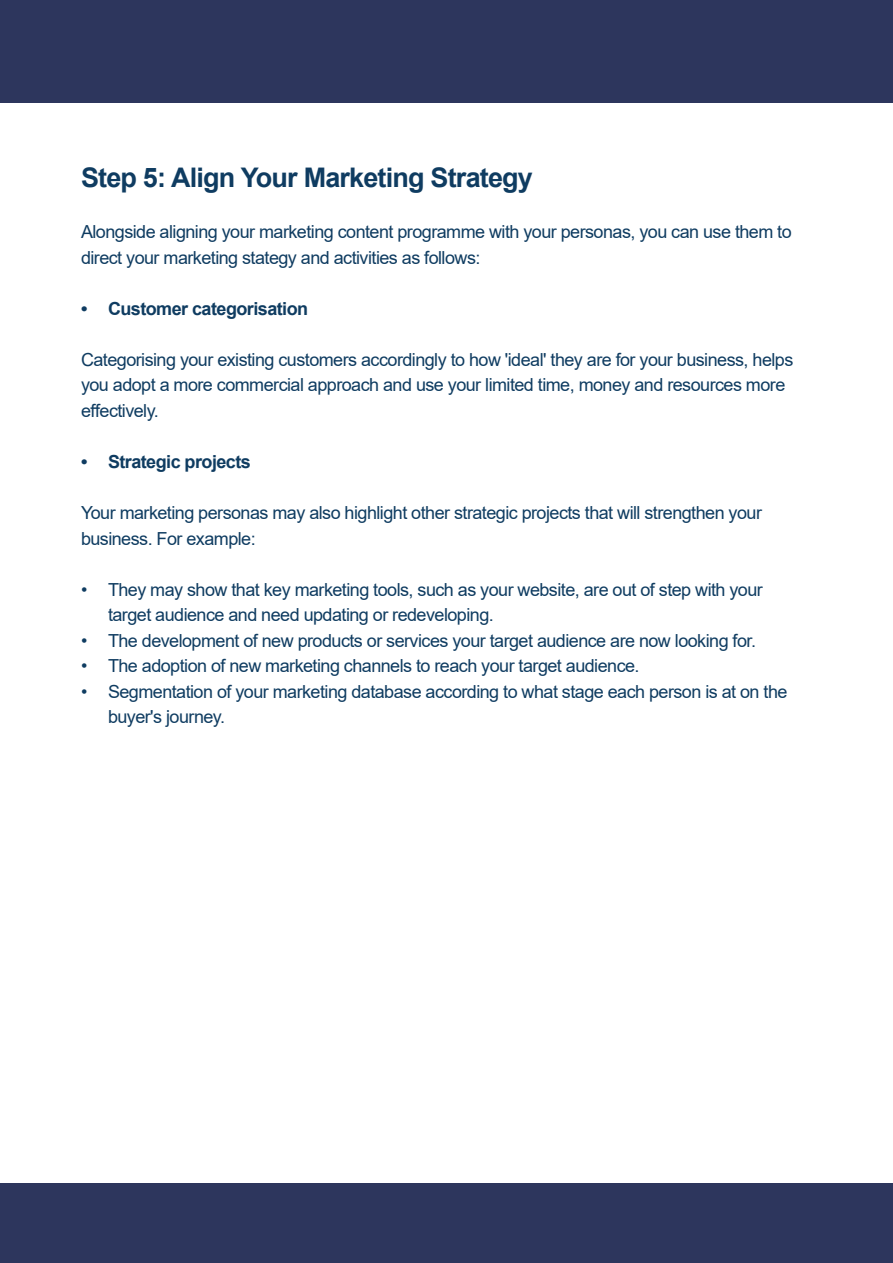
<style>
.page{position:relative;width:893px;height:1263px;background:#fff}
.page>*{position:absolute;margin:0;border:0;box-sizing:border-box;transform-origin:0 0}
.t1{font:700 27px "Arial";letter-spacing:-.03em;color:#0f3c61}
.t2{font:18px/25.5px "Arial";letter-spacing:-.03em;color:#0f3c61}
.t3{font:700 18px "Arial";letter-spacing:-.03em;color:#0f3c61}
</style>
<div class="page">
<div style="left:0;top:0;width:893px;height:102px;background:#2d365d"></div>
<div style="left:0;top:1184px;width:893px;height:79px;background:#2d365d"></div>
<h1 class="t1" style="left:81px;top:159px;width:453px">Step 5: Align Your Marketing Strategy</h1>
<p class="t2" style="left:81px;top:219px;width:712px">Alongside aligning your marketing content programme with your personas, you can use them to direct your marketing stategy and activities as follows:</p>
<p class="t3" style="left:81px;top:296px;width:229px">• Customer categorisation</p>
<p class="t2" style="left:81px;top:347px;width:714px">Categorising your existing customers accordingly to how 'ideal' they are for your business, helps you adopt a more commercial approach and use your limited time, money and resources more effectively.</p>
<p class="t3" style="left:81px;top:449px;width:171px">• Strategic projects</p>
<p class="t2" style="left:81px;top:500px;width:682px">Your marketing personas may also highlight other strategic projects that will strengthen your business. For example:</p>
<p class="t2" style="left:108px;top:576px;width:656px;text-indent:-27px">• They may show that key marketing tools, such as your website, are out of step with your target audience and need updating or redeveloping.</p>
<p class="t2" style="left:81px;top:627px;width:676px">• The development of new products or services your target audience are now looking for.</p>
<p class="t2" style="left:81px;top:653px;width:560px">• The adoption of new marketing channels to reach your target audience.</p>
<p class="t2" style="left:108px;top:678px;width:681px;text-indent:-27px">• Segmentation of your marketing database according to what stage each person is at on the buyer's journey.</p>
</div>
